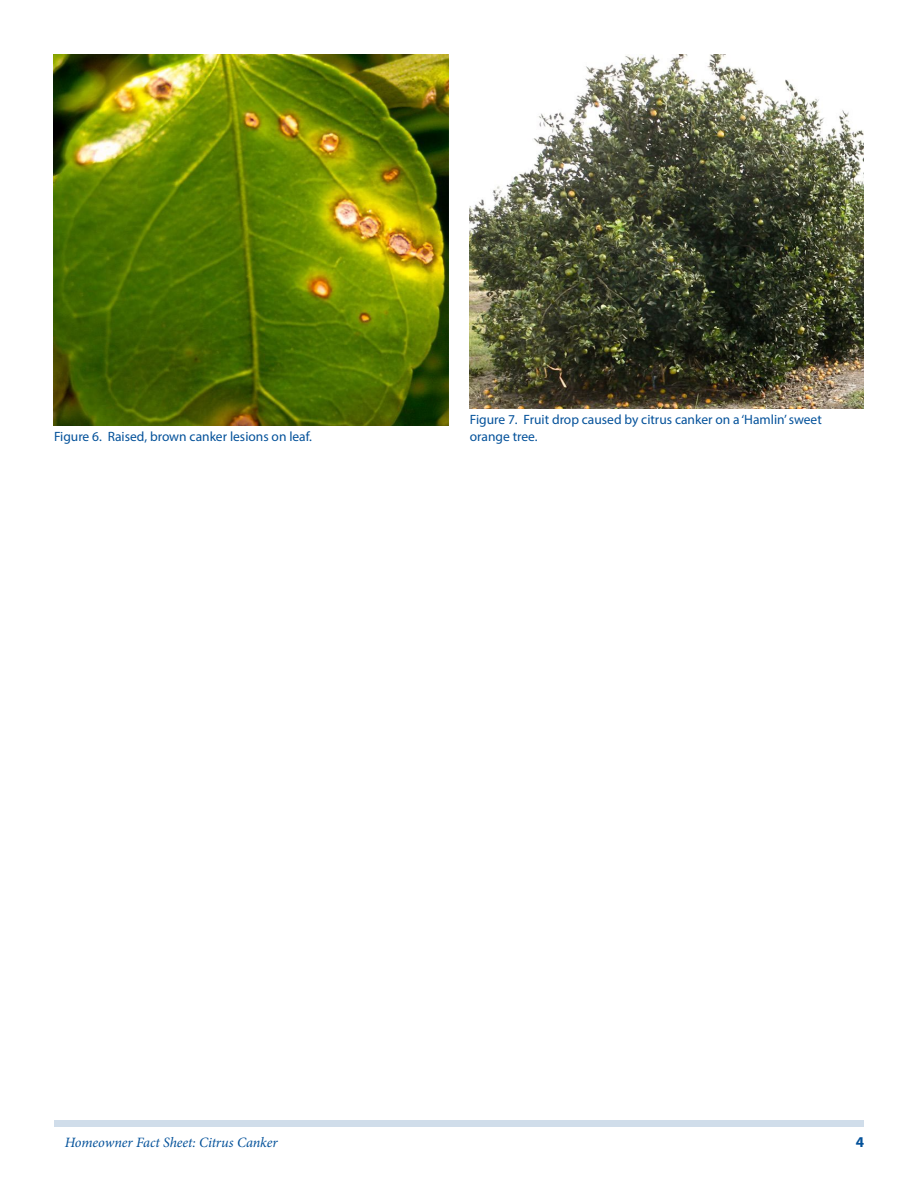
<style>
.page{position:relative;width:918px;height:1188px;background:#fff}
.page>*{position:absolute;margin:0;border:0;box-sizing:border-box;transform-origin:0 0}
.t1{font:700 15px "Myriad Pro";color:#03519a}
.t2{font:italic 14.25px "Minion Pro";letter-spacing:-.005em;color:#03519a}
.t3{font:13.5px/16.5px "Myriad Pro";color:#03519a}
</style>
<div class="page">
<div style="left:54px;top:1120px;width:810px;height:7px;background:#d0ddea"></div>
<img style="left:54px;top:54px;width:394px;height:371px">
<img style="left:470px;top:54px;width:394px;height:355px">
<p class="t3" style="left:54px;top:428px;width:260px">Figure 6. Raised, brown canker lesions on leaf.</p>
<p class="t3" style="left:470px;top:411px;width:354px">Figure 7. Fruit drop caused by citrus canker on a ‘Hamlin’ sweet orange tree.</p>
<p class="t2" style="left:65px;top:1133px;width:215px">Homeowner Fact Sheet: Citrus Canker</p>
<p class="t1" style="left:856px;top:1133px;width:10px">4</p>
</div>
